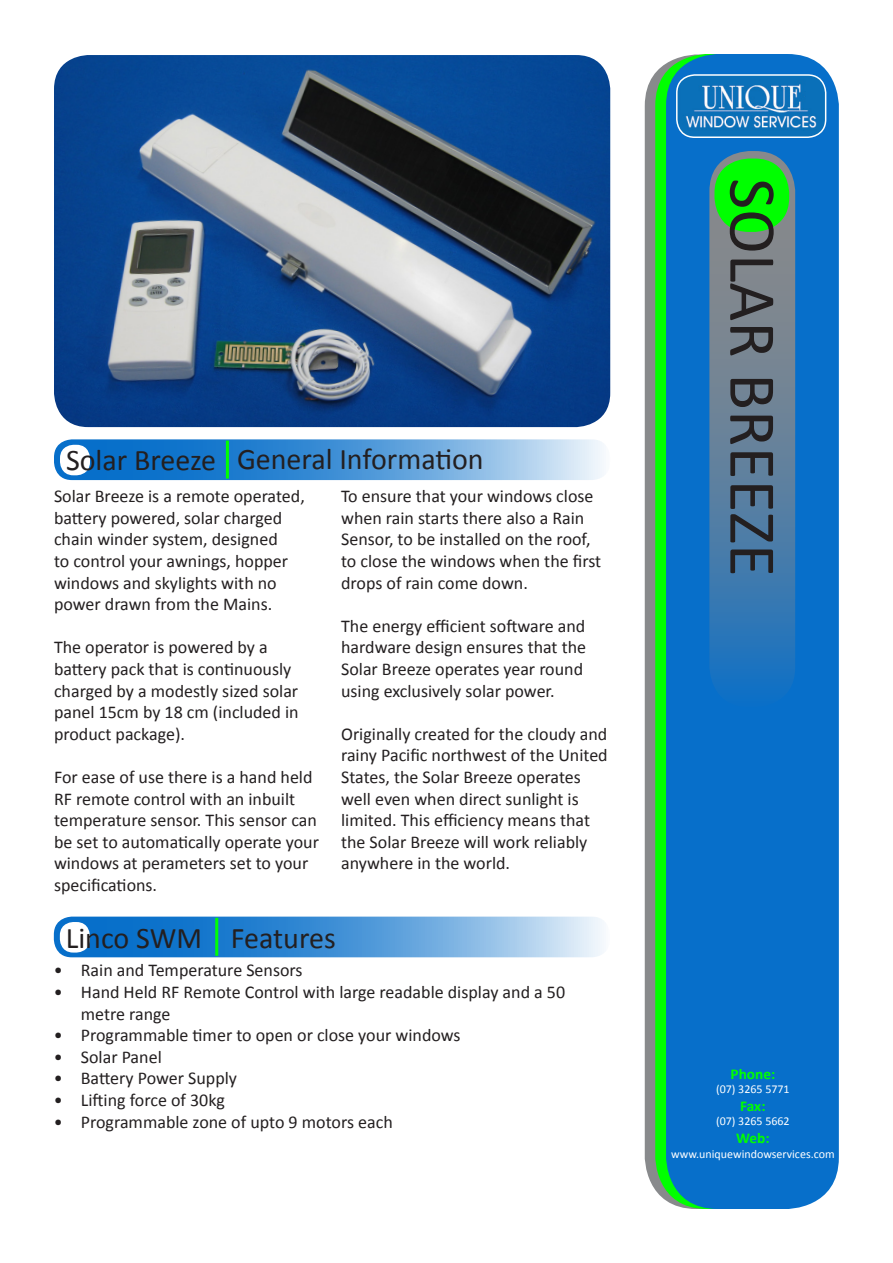
<style>
.page{position:relative;width:893px;height:1263px;background:#fff}
.page>*{position:absolute;margin:0;border:0;box-sizing:border-box;transform-origin:0 0}
.t1{font:67.5px "Calibri";color:#231f20}
.t2{font:30px "Calibri";color:#231f20}
.t3{font:18px/21.6px "Calibri";color:#231f20}
.t4{font:700 15px "Calibri";color:#0f0}
.t5{font:12px "Calibri";color:#fff}
</style>
<div class="page">
<img style="left:54px;top:55px;width:556px;height:372px">
<svg style="left:54px;top:439px;width:556px;height:41px;background:#589dda"></svg>
<div style="left:60px;top:445px;width:30px;height:30px;background:#fff;border-radius:14px"></div>
<hr style="left:226px;top:441px;width:3px;height:38px;background:#00fe02">
<div style="left:645px;top:55px;width:172px;height:1154px;background:#888a8c;border-radius:52px"></div>
<div style="left:655px;top:54px;width:173px;height:1155px;background:#0f0;border-radius:52px"></div>
<div style="left:666px;top:54px;width:173px;height:1155px;background:#076fca;border-radius:52px"></div>
<img style="left:677px;top:75px;width:149px;height:62px">
<div style="left:676px;top:74px;width:150px;height:64px;border:2px solid #fff;border-radius:18px"></div>
<svg style="left:709px;top:151px;width:86px;height:556px;background:#5a7fa0"></svg>
<div style="left:714px;top:159px;width:75px;height:73px;background:#0f0;border-radius:35px"></div>
<svg style="left:54px;top:917px;width:556px;height:40px;background:#569dda"></svg>
<div style="left:60px;top:922px;width:30px;height:30px;background:#fff;border-radius:13px"></div>
<hr style="left:215px;top:918px;width:3px;height:38px;background:#00fe02">
<p class="t2" style="left:66px;top:441px;width:152px">Solar Breeze</p>
<p class="t2" style="left:237px;top:440px;width:248px">General Information</p>
<p class="t3" style="left:54px;top:485px;width:252px">Solar Breeze is a remote operated, battery powered, solar charged chain winder system, designed<br>to control your awnings, hopper windows and skylights with no power drawn from the Mains.</p>
<p class="t3" style="left:54px;top:637px;width:246px">The operator is powered by a battery pack that is continuously charged by a modestly sized solar panel 15cm by 18 cm (included in product package).</p>
<p class="t3" style="left:54px;top:766px;width:267px">For ease of use there is a hand held<br>RF remote control with an inbuilt temperature sensor. This sensor can be set to automatically operate your windows at perameters set to your specifications.</p>
<p class="t3" style="left:341px;top:485px;width:262px">To ensure that your windows close when rain starts there also a Rain<br>Sensor, to be installed on the roof, to close the windows when the first drops of rain come down.</p>
<p class="t3" style="left:341px;top:615px;width:246px;text-align:justify">The energy efficient software and hardware design ensures that the Solar Breeze operates year round</p>
<p class="t3" style="left:341px;top:680px;width:215px">using exclusively solar power.</p>
<p class="t3" style="left:341px;top:723px;width:268px">Originally created for the cloudy and rainy Pacific northwest of the United States, the Solar Breeze operates well even when direct sunlight is limited. This efficiency means that the Solar Breeze will work reliably anywhere in the world.</p>
<p class="t2" style="left:66px;top:918px;width:138px">Linco SWM</p>
<p class="t2" style="left:231px;top:919px;width:106px">Features</p>
<p class="t3" style="left:54px;top:960px;width:250px">• Rain and Temperature Sensors</p>
<p class="t3" style="left:81px;top:981px;width:486px;text-indent:-27px">• Hand Held RF Remote Control with large readable display and a 50 metre range</p>
<p class="t3" style="left:54px;top:1024px;width:408px">• Programmable timer to open or close your windows</p>
<p class="t3" style="left:54px;top:1046px;width:109px">• Solar Panel</p>
<p class="t3" style="left:54px;top:1068px;width:185px">• Battery Power Supply</p>
<p class="t3" style="left:54px;top:1089px;width:173px">• Lifting force of 30kg</p>
<p class="t3" style="left:54px;top:1111px;width:340px">• Programmable zone of upto 9 motors each</p>
<p class="t1" style="left:795px;top:178px;width:400px;rotate:90deg">SOLAR BREEZE</p>
<p class="t4" style="left:730px;top:1064px;width:46px">Phone:</p>
<p class="t5" style="left:716px;top:1081px;width:75px">(07) 3265 5771</p>
<p class="t4" style="left:740px;top:1096px;width:27px">Fax:</p>
<p class="t5" style="left:716px;top:1114px;width:75px">(07) 3265 5662</p>
<p class="t4" style="left:736px;top:1129px;width:35px">Web:</p>
<p class="t5" style="left:671px;top:1146px;width:165px">www.uniquewindowservices.com</p>
</div>
